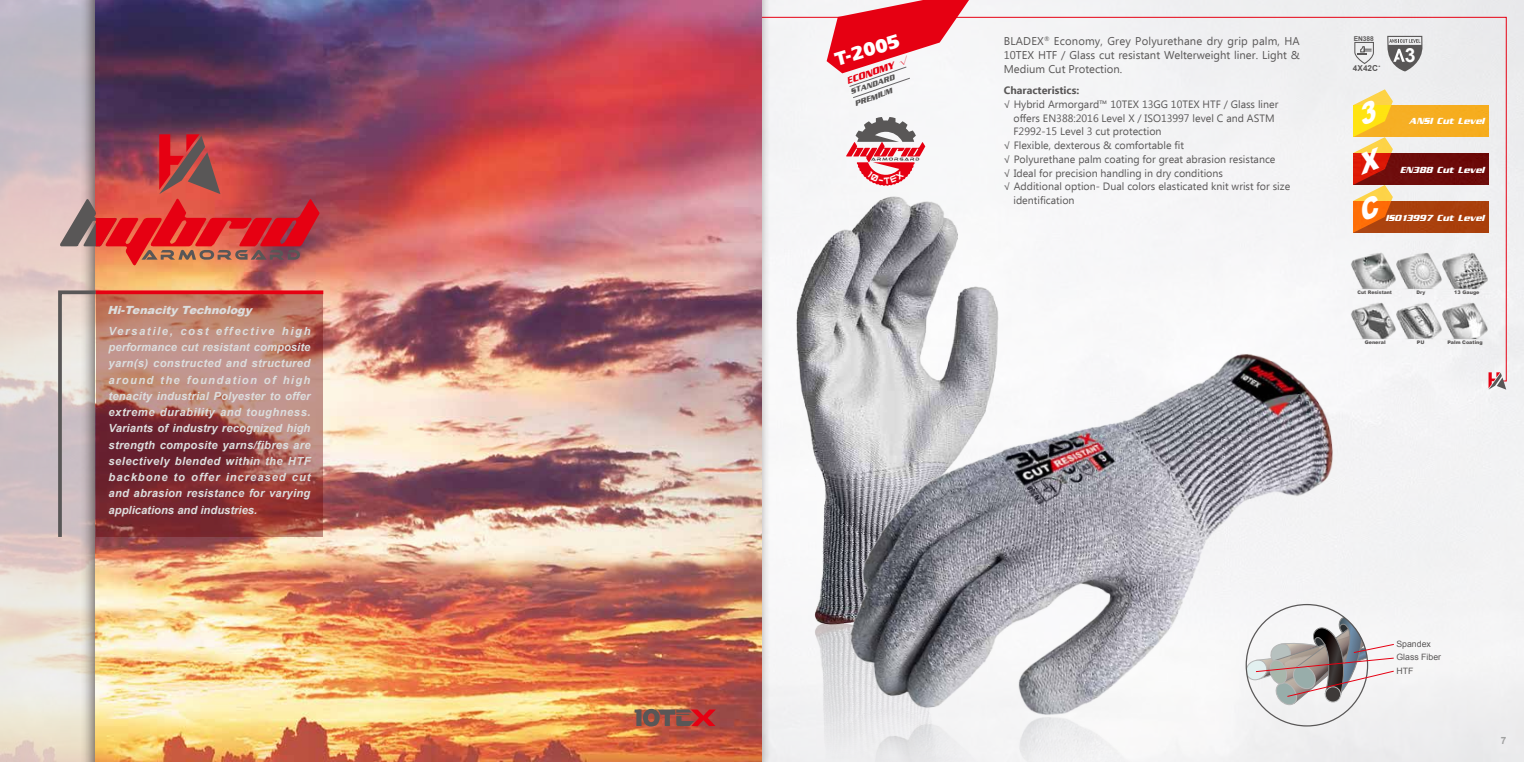
<style>
.page{position:relative;width:1524px;height:762px;background:#fff}
.page>*{position:absolute;margin:0;border:0;box-sizing:border-box;transform-origin:0 0}
.t1{font:700 20px "Eras IT Cby BT";color:#fff}
.t2{font:700 19.5px "Arial";color:#fff}
.t3{font:italic 700 11.25px/16.2px "Arial";color:#dcdddd;text-align:justify}
.t4{font:11.25px/13.8px "Ebrima";color:#595757;text-align:justify}
.t5{font:italic 900 11.25px "Arial";color:#dcdddd}
.t6{font:10.62px "Ebrima";color:#595757}
.t7{font:700 10.62px "Ebrima";color:#595757}
.t8{font:700 10px "Arial";color:#9fa0a0}
.t9{font:italic 700 9.38px "Enter Sansman";color:#e60012}
.t10{font:italic 700 8.75px "Enter Sansman";color:#fff}
.t11{font:8.75px/13.8px "Arial";color:#595757}
.t12{font:700 8.25px "Arial";color:#595757}
.t13{font:italic 700 7.5px/12.5px "Enter Sansman";color:#595757}
.t14{font:700 6.62px "Arial";color:#595757}
.t15{font:700 5px "Arial";color:#595757}
.t16{font:900 4.88px "Arial";color:#595757}
.t17{font:900 4.88px "Arial";color:#595757;scale:.95 1}
.s1{font-family:"Adobe Song Std";font-weight:300;font-style:normal}
</style>
<div class="page">
<img style="left:96px;top:0;width:666px;height:762px">
<div style="left:761px;top:17px;width:746px;height:365px;background:#f5f5f6"></div>
<svg style="left:1488px;top:372px;width:18px;height:18px"></svg>
<svg style="left:634px;top:709px;width:82px;height:17px"></svg>
<svg style="left:100px;top:294px;width:223px;height:242px;background:#a15f59"></svg>
<svg style="left:56px;top:288px;width:44px;height:253px;background:#bdadac"></svg>
<svg style="left:58px;top:134px;width:263px;height:133px;background:#be5153"></svg>
<svg style="left:96px;top:290px;width:227px;height:4px"></svg>
<div style="left:1353px;top:201px;width:135px;height:32px;background:#a9400c"></div>
<div style="left:1353px;top:153px;width:135px;height:32px;background:#6d0b0a"></div>
<div style="left:1353px;top:106px;width:135px;height:31px;background:#f6ad20"></div>
<img style="left:1350px;top:252px;width:138px;height:37px">
<img style="left:1350px;top:301px;width:138px;height:38px">
<svg style="left:1353px;top:41px;width:21px;height:24px"></svg>
<svg style="left:1387px;top:36px;width:36px;height:35px"></svg>
<svg style="left:826px;top:0;width:143px;height:98px"></svg>
<img style="left:787px;top:189px;width:217px;height:426px">
<div style="left:787px;top:615px;width:57px;height:147px;background:#f2f2f3"></div>
<img style="left:812px;top:336px;width:559px;height:410px">
<img style="left:844px;top:685px;width:527px;height:77px">
<svg style="left:1246px;top:613px;width:149px;height:93px"></svg>
<svg style="left:1353px;top:89px;width:40px;height:144px"></svg>
<svg style="left:845px;top:117px;width:80px;height:69px"></svg>
<p class="t5" style="left:108px;top:302px;width:150px">Hi-TenacityTechnology</p>
<p class="t3" style="left:109px;top:323px;width:204px">Versatile, cost effective high performance cut resistant composite yarn(s) constructed and structured around the foundation of high tenacity industrial Polyester to offer extreme durability and toughness.<br>Variants of industry recognized high strength composite yarns/fibres are selectively blended within the HTF backbone to offer increased cut and abrasion resistance for varying applications and industries.</p>
<h1 class="t1" style="left:832px;top:48px;width:68px;rotate:-17deg">T-2005</h1>
<p class="t9" style="left:846px;top:76px;width:66px;rotate:-19deg">ECONOMY <span class="s1">√</span></p>
<p class="t13" style="left:849px;top:86px;width:48px;rotate:-19deg">STANDARD<br>PREMIUM</p>
<p class="t4" style="left:1004px;top:35px;width:297px">BLADEX<sup>®</sup> Economy, Grey Polyurethane dry grip palm, HA 10TEX HTF / Glass cut resistant Welterweight liner. Light &amp; Medium Cut Protection.</p>
<p class="t7" style="left:1004px;top:82px;width:77px">Characteristics:</p>
<p class="t6" style="left:1004px;top:97px;width:276px">√ Hybrid Armorgard™ 10TEX 13GG 10TEX HTF / Glass liner</p>
<p class="t6" style="left:1013px;top:110px;width:263px">offers EN388:2016 Level X / ISO13997 level C and ASTM</p>
<p class="t6" style="left:1013px;top:124px;width:150px">F2992-15 Level 3 cut protection</p>
<p class="t6" style="left:1004px;top:138px;width:182px">√ Flexible, dexterous &amp; comfortable fit</p>
<p class="t6" style="left:1004px;top:151px;width:273px">√ Polyurethane palm coating for great abrasion resistance</p>
<p class="t6" style="left:1004px;top:165px;width:221px">√ Ideal for precision handling in dry conditions</p>
<p class="t6" style="left:1004px;top:179px;width:288px">√ Additional option- Dual colors elasticated knit wrist for size</p>
<p class="t6" style="left:1013px;top:193px;width:63px">identification</p>
<p class="t14" style="left:1353px;top:34px;width:22px">EN388</p>
<p class="t12" style="left:1353px;top:63px;width:27px">4X42C</p>
<p class="t15" style="left:1378px;top:64px;width:3px">*</p>
<h2 class="t2" style="left:1405px;top:42px;width:12px">3</h2>
<p class="t10" style="left:1410px;top:116px;width:77px">ANSI Cut Level</p>
<p class="t10" style="left:1401px;top:165px;width:86px">EN388 Cut Level</p>
<p class="t10" style="left:1386px;top:213px;width:100px">ISO13997 Cut Level</p>
<p class="t17" style="left:1357px;top:289px;width:38px">Cut Resistant</p>
<p class="t17" style="left:1416px;top:289px;width:11px">Dry</p>
<p class="t16" style="left:1454px;top:289px;width:27px">13 Gauge</p>
<p class="t16" style="left:1364px;top:338px;width:23px">General</p>
<p class="t16" style="left:1417px;top:338px;width:9px">PU</p>
<p class="t16" style="left:1447px;top:338px;width:37px">Palm Coating</p>
<p class="t11" style="left:1396px;top:637px;width:46px">Spandex<br>Glass Fiber<br>HTF</p>
<p class="t8" style="left:1500px;top:733px;width:7px">7</p>
</div>
